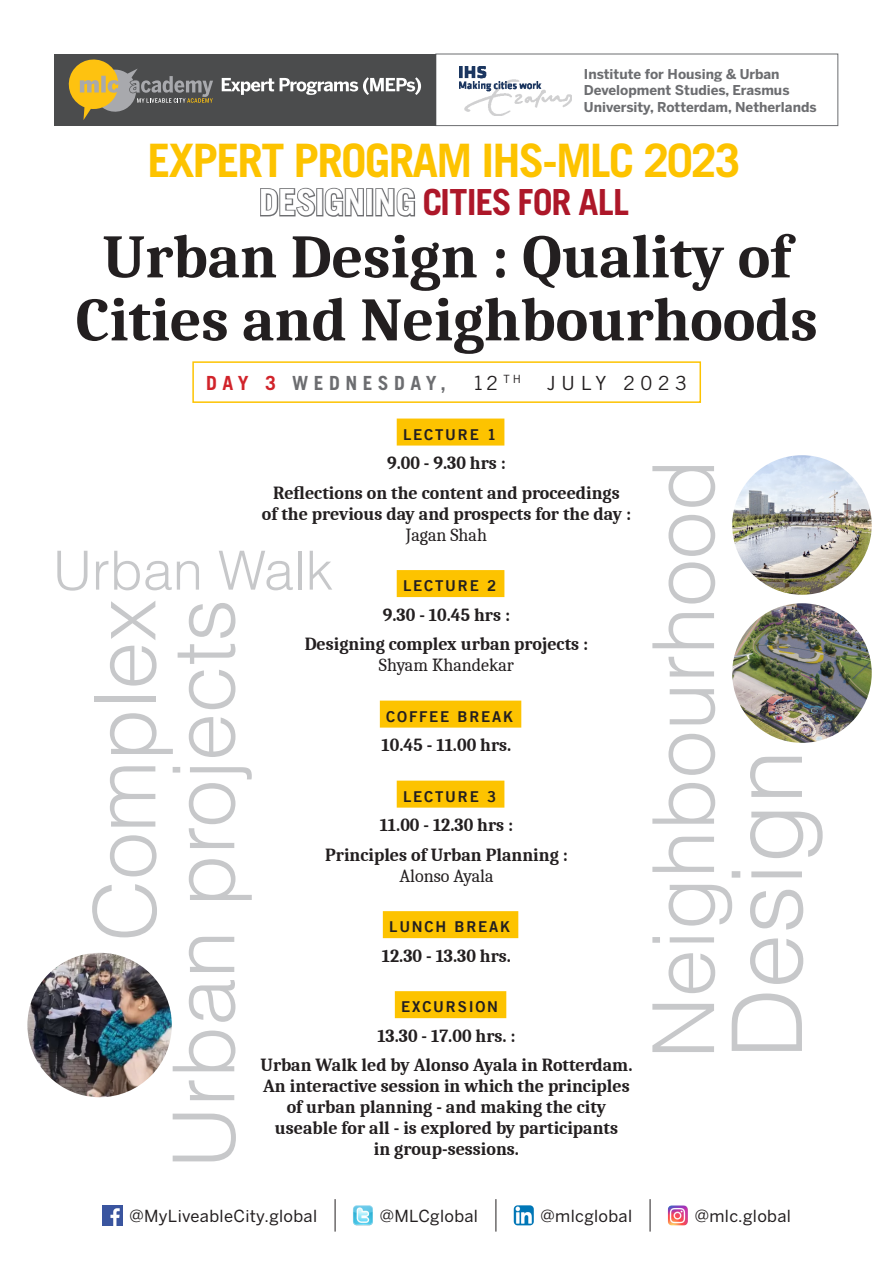
<style>
.page{position:relative;width:893px;height:1263px;background:#fff}
.page>*{position:absolute;margin:0;border:0;box-sizing:border-box;transform-origin:0 0}
.t1{font:300 97.65px "Helvetica";color:#c7c8ca}
.t2{font:300 85.65px "Helvetica";color:#c7c8ca}
.t3{font:700 61.5px/63px "Caladea";color:#231f20;text-align:center}
.t4{font:300 54px "Helvetica";color:#c7c8ca}
.t5{font:700 46.2px "Trade Gothic";letter-spacing:-.04em;color:#fdc300}
.t6{font:700 36px "Trade Gothic";letter-spacing:-.02em;color:#ad1729}
.t7{font:700 19.5px "Trade Gothic";letter-spacing:.28em;color:#6c6d70}
.t8{font:19.5px "Trade Gothic";letter-spacing:.28em;color:#231f20}
.t9{font:700 18px/21px "Caladea";color:#231f20;text-align:center}
.t10{font:16.5px "Benton Sans";letter-spacing:.02em;color:#231f20}
.t11{font:15px "Trade Gothic LT Bold Two";letter-spacing:.12em;color:#231f20}
.t12{font:700 13.5px/16.5px "Benton Sans";color:#6c6d70}
.s1{color:#6c6d70}
.s2{color:#d1232a}
.s3{font-weight:400}
</style>
<div class="page">
<div style="left:435px;top:54px;width:403px;height:72px;background:#fff;border:1px solid #6c6d70"></div>
<div style="left:54px;top:54px;width:382px;height:72px;background:#4b4c4d"></div>
<svg style="left:68px;top:59px;width:145px;height:61px"></svg>
<svg style="left:222px;top:78px;width:52px;height:17px"></svg>
<svg style="left:280px;top:77px;width:141px;height:18px"></svg>
<img style="left:459px;top:67px;width:113px;height:49px">
<div style="left:192px;top:361px;width:509px;height:42px;border:2px solid #fdc300"></div>
<div style="left:397px;top:418px;width:107px;height:27px;background:#fdc300"></div>
<div style="left:397px;top:570px;width:107px;height:27px;background:#fdc300"></div>
<div style="left:380px;top:701px;width:141px;height:27px;background:#fdc300"></div>
<div style="left:397px;top:781px;width:107px;height:27px;background:#fdc300"></div>
<div style="left:383px;top:911px;width:135px;height:27px;background:#fdc300"></div>
<div style="left:395px;top:991px;width:111px;height:27px;background:#fdc300"></div>
<img style="left:732px;top:603px;width:140px;height:140px;border-radius:70px">
<img style="left:732px;top:455px;width:140px;height:140px;border-radius:70px">
<img style="left:27px;top:953px;width:145px;height:144px;border-radius:72px">
<img style="left:102px;top:1205px;width:21px;height:21px">
<hr style="left:335px;top:1199px;width:1px;height:32px;background:#231f20">
<hr style="left:495px;top:1199px;width:1px;height:32px;background:#231f20">
<hr style="left:650px;top:1199px;width:1px;height:32px;background:#231f20">
<img style="left:353px;top:1205px;width:20px;height:20px">
<img style="left:514px;top:1205px;width:20px;height:20px">
<img style="left:668px;top:1205px;width:20px;height:20px">
<p class="t12" style="left:584px;top:65px;width:234px">Institute for Housing &amp; Urban<br>Development Studies, Erasmus<br>University, Rotterdam, Netherlands</p>
<p class="t5" style="left:148px;top:132px;width:594px">EXPERT PROGRAM IHS-MLC 2023</p>
<p class="t6" style="left:259px;top:180px;width:372px"><span class="s1">DESIGNING</span> CITIES FOR ALL</p>
<p class="t3" style="left:76px;top:223px;width:744px">Urban Design : Quality of<br>Cities and Neighbourhoods</p>
<p class="t7" style="left:206px;top:371px;width:241px"><span class="s2">DAY 3</span> WEDNESDAY,</p>
<p class="t8" style="left:473px;top:371px;width:50px">12 <sup>TH</sup></p>
<p class="t8" style="left:547px;top:371px;width:141px">JULY 2023</p>
<p class="t11" style="left:403px;top:425px;width:95px">LECTURE 1</p>
<p class="t9" style="left:387px;top:452px;width:120px">9.00 - 9.30 hrs :</p>
<p class="t9" style="left:262px;top:481px;width:371px">Reflections on the content and proceedings<br>of the previous day and prospects for the day :<br><span class="s3">Jagan Shah</span></p>
<p class="t11" style="left:403px;top:576px;width:95px">LECTURE 2</p>
<p class="t9" style="left:383px;top:603px;width:129px">9.30 - 10.45 hrs :</p>
<p class="t9" style="left:305px;top:633px;width:285px">Designing complex urban projects :<br><span class="s3">Shyam Khandekar</span></p>
<p class="t11" style="left:386px;top:707px;width:128px">COFFEE BREAK</p>
<p class="t9" style="left:382px;top:734px;width:131px">10.45 - 11.00 hrs.</p>
<p class="t11" style="left:403px;top:787px;width:95px">LECTURE 3</p>
<p class="t9" style="left:380px;top:814px;width:135px">11.00 - 12.30 hrs :</p>
<p class="t9" style="left:325px;top:843px;width:244px">Principles of Urban Planning :<br><span class="s3">Alonso Ayala</span></p>
<p class="t11" style="left:389px;top:917px;width:122px">LUNCH BREAK</p>
<p class="t9" style="left:382px;top:944px;width:131px">12.30 - 13.30 hrs.</p>
<p class="t11" style="left:401px;top:997px;width:98px">EXCURSION</p>
<p class="t9" style="left:377px;top:1024px;width:140px">13.30 - 17.00 hrs. :</p>
<p class="t9" style="left:260px;top:1054px;width:373px">Urban Walk led by Alonso Ayala in Rotterdam.<br>An interactive session in which the principles of urban planning - and making the city useable for all - is explored by participants<br>in group-sessions.</p>
<p class="t4" style="left:53px;top:527px;width:282px">Urban Walk</p>
<p class="t2" style="left:56px;top:941px;width:344px;rotate:-90deg">Complex</p>
<p class="t2" style="left:135px;top:1168px;width:571px;rotate:-90deg">Urban projects</p>
<p class="t2" style="left:615px;top:1059px;width:601px;rotate:-90deg">Neighbourhood</p>
<p class="t1" style="left:689px;top:1059px;width:311px;rotate:-90deg">Design</p>
<p class="t10" style="left:129px;top:1206px;width:189px">@MyLiveableCity.global</p>
<p class="t10" style="left:380px;top:1206px;width:100px">@MLCglobal</p>
<p class="t10" style="left:541px;top:1206px;width:93px">@mlcglobal</p>
<p class="t10" style="left:695px;top:1206px;width:98px">@mlc.global</p>
</div>
